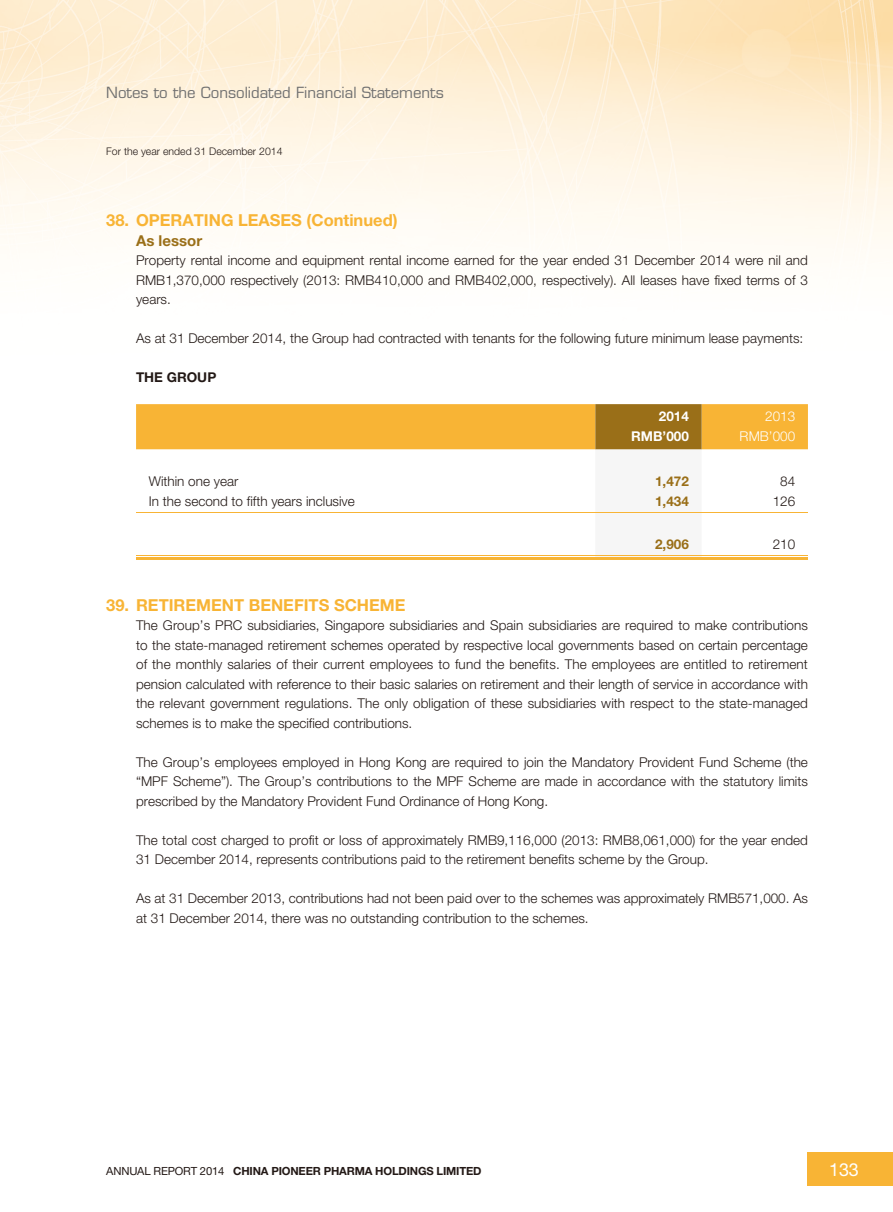
<style>
.page{position:relative;width:893px;height:1212px;background:#fff}
.page>*{position:absolute;margin:0;border:0;box-sizing:border-box;transform-origin:0 0}
.t1{font:18px "Helvetica Neue LT Std";color:#fff}
.t2{font:700 16.5px "Helvetica Neue LT Std";color:#f8b435}
.t3{font:15px "Eurostile LT Std";color:#717171}
.t4{font:700 15px "Helvetica Neue LT Std";color:#9a6f18}
.t5{font:300 13.5px/19.5px "Helvetica Neue LT Std";color:#231916;text-align:justify}
.t6{font:700 13.5px "Helvetica Neue LT Std";color:#9a6f18}
.t7{font:700 13.5px "Helvetica Neue LT Std";color:#fff}
.t8{font:300 13.5px "Helvetica Neue LT Std";color:#fff}
.t9{font:700 13.5px "Helvetica Neue LT Std";color:#231916}
.t10{font:700 11.25px "Helvetica Neue LT Std";letter-spacing:-.015em;color:#231916}
.t11{font:300 10.5px "Helvetica Neue LT Std";color:#231916}
.s1{font-weight:400}
</style>
<div class="page">
<img style="left:0;top:0;width:893px;height:1186px">
<div style="left:808px;top:1152px;width:85px;height:34px;background:#f8b435"></div>
<svg style="left:136px;top:404px;width:672px;height:153px"></svg>
<hr style="left:136px;top:512px;width:459px;height:1px;background:#f8b435">
<hr style="left:595px;top:512px;width:107px;height:1px;background:#f8b435">
<hr style="left:702px;top:512px;width:106px;height:1px;background:#f8b435">
<hr style="left:136px;top:555px;width:459px;height:1px;background:#f8b435">
<hr style="left:136px;top:557px;width:459px;height:2px;background:#f8b435">
<hr style="left:595px;top:555px;width:107px;height:1px;background:#f8b435">
<hr style="left:595px;top:557px;width:107px;height:2px;background:#f8b435">
<hr style="left:702px;top:555px;width:106px;height:1px;background:#f8b435">
<hr style="left:702px;top:557px;width:106px;height:2px;background:#f8b435">
<p class="t3" style="left:106px;top:85px;width:339px">Notes to the Consolidated Financial Statements</p>
<p class="t11" style="left:106px;top:148px;width:178px">For the year ended 31 December 2014</p>
<p class="t2" style="left:106px;top:215px;width:293px">38. OPERATING LEASES (Continued)</p>
<p class="t4" style="left:136px;top:235px;width:68px">As lessor</p>
<p class="t5" style="left:136px;top:252px;width:673px">Property rental income and equipment rental income earned for the year ended 31 December 2014 were nil and RMB1,370,000 respectively (2013: RMB410,000 and RMB402,000, respectively). All leases have fixed terms of 3 years.</p>
<p class="t5" style="left:136px;top:330px;width:669px">As at 31 December 2014, the Group had contracted with tenants for the following future minimum lease payments:</p>
<p class="t9" style="left:136px;top:373px;width:82px">THE GROUP</p>
<p class="t7" style="left:659px;top:412px;width:32px">2014</p>
<p class="t8" style="left:765px;top:412px;width:32px">2013</p>
<p class="t7" style="left:631px;top:431px;width:59px">RMB’000</p>
<p class="t8" style="left:740px;top:431px;width:57px">RMB’000</p>
<p class="t5" style="left:149px;top:473px;width:91px">Within one year</p>
<p class="t6" style="left:655px;top:477px;width:35px">1,472</p>
<p class="t5" style="left:780px;top:473px;width:17px">84</p>
<p class="t5" style="left:149px;top:493px;width:208px">In the second to fifth years inclusive</p>
<p class="t6" style="left:655px;top:496px;width:35px">1,434</p>
<p class="t5" style="left:773px;top:493px;width:24px">126</p>
<p class="t6" style="left:655px;top:540px;width:35px">2,906</p>
<p class="t5" style="left:773px;top:536px;width:24px">210</p>
<p class="t2" style="left:106px;top:599px;width:301px">39. RETIREMENT BENEFITS SCHEME</p>
<p class="t5" style="left:136px;top:617px;width:673px">The Group’s PRC subsidiaries, Singapore subsidiaries and Spain subsidiaries are required to make contributions to the state-managed retirement schemes operated by respective local governments based on certain percentage of the monthly salaries of their current employees to fund the benefits. The employees are entitled to retirement pension calculated with reference to their basic salaries on retirement and their length of service in accordance with the relevant government regulations. The only obligation of these subsidiaries with respect to the state-managed schemes is to make the specified contributions.</p>
<p class="t5" style="left:136px;top:754px;width:673px">The Group’s employees employed in Hong Kong are required to join the Mandatory Provident Fund Scheme (the “MPF Scheme”). The Group’s contributions to the MPF Scheme are made in accordance with the statutory limits prescribed by the Mandatory Provident Fund Ordinance of Hong Kong.</p>
<p class="t5" style="left:136px;top:832px;width:673px">The total cost charged to profit or loss of approximately RMB9,116,000 (2013: RMB8,061,000) for the year ended<br>31 December 2014, represents contributions paid to the retirement benefits scheme by the Group.</p>
<p class="t5" style="left:136px;top:890px;width:673px">As at 31 December 2013, contributions had not been paid over to the schemes was approximately RMB571,000. As at 31 December 2014, there was no outstanding contribution to the schemes.</p>
<p class="t10" style="left:106px;top:1167px;width:377px"><span class="s1">ANNUAL REPORT 2014</span> CHINA PIONEER PHARMA HOLDINGS LIMITED</p>
<h1 class="t1" style="left:829px;top:1163px;width:31px">133</h1>
</div>
